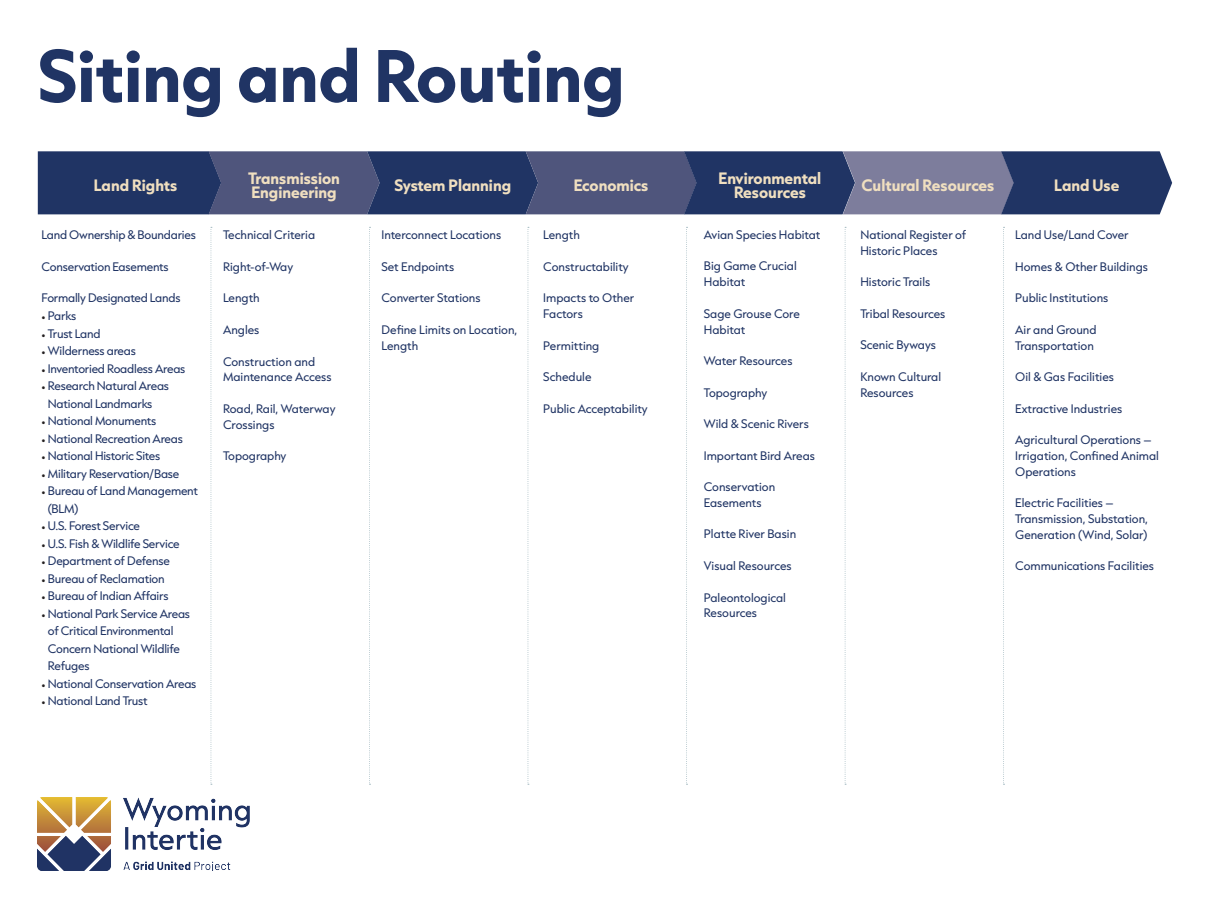
<style>
.page{position:relative;width:1210px;height:908px;background:#fff}
.page>*{position:absolute;margin:0;border:0;box-sizing:border-box;transform-origin:0 0}
.t1{font:700 63px "Capitana";color:#203464}
.t2{font:700 14px/14px "Capitana";color:#f0dfc0;text-align:center}
.t3{font:10.5px/15.7px "Capitana";letter-spacing:-.005em;color:#203464}
.s1{font-family:"Minion Pro";color:#231f20}
</style>
<div class="page">
<img style="left:38px;top:797px;width:212px;height:72px">
<svg style="left:38px;top:151px;width:1134px;height:63px;background:#3c4974"></svg>
<svg style="left:211px;top:227px;width:1px;height:557px"></svg>
<svg style="left:369px;top:227px;width:1px;height:557px"></svg>
<svg style="left:527px;top:227px;width:2px;height:557px"></svg>
<svg style="left:686px;top:227px;width:1px;height:557px"></svg>
<svg style="left:1003px;top:227px;width:1px;height:557px"></svg>
<svg style="left:844px;top:227px;width:2px;height:557px"></svg>
<p class="t1" style="left:38px;top:28px;width:588px">Siting and Routing</p>
<p class="t2" style="left:94px;top:178px;width:85px">Land Rights</p>
<p class="t3" style="left:42px;top:227px;width:156px">Land Ownership &amp; Boundaries</p>
<p class="t3" style="left:42px;top:258px;width:129px">Conservation Easements</p>
<p class="t3" style="left:42px;top:290px;width:140px">Formally Designated Lands</p>
<p class="t3" style="left:42px;top:307px;width:36px"><span class="s1">•</span> Parks</p>
<p class="t3" style="left:42px;top:325px;width:60px"><span class="s1">•</span> Trust Land</p>
<p class="t3" style="left:42px;top:342px;width:96px"><span class="s1">•</span> Wilderness areas</p>
<p class="t3" style="left:42px;top:360px;width:145px"><span class="s1">•</span> Inventoried Roadless Areas</p>
<p class="t3" style="left:48px;top:376px;width:123px;line-height:17.5px;text-indent:-6px"><span class="s1">•</span> Research Natural Areas<br>National Landmarks</p>
<p class="t3" style="left:42px;top:412px;width:116px"><span class="s1">•</span> National Monuments</p>
<p class="t3" style="left:42px;top:430px;width:143px"><span class="s1">•</span> National Recreation Areas</p>
<p class="t3" style="left:42px;top:447px;width:120px"><span class="s1">•</span> National Historic Sites</p>
<p class="t3" style="left:42px;top:465px;width:139px"><span class="s1">•</span> Military Reservation/Base</p>
<p class="t3" style="left:48px;top:481px;width:152px;line-height:17.5px;text-indent:-6px"><span class="s1">•</span> Bureau of Land Management (BLM)</p>
<p class="t3" style="left:42px;top:517px;width:100px"><span class="s1">•</span> U.S. Forest Service</p>
<p class="t3" style="left:42px;top:535px;width:140px"><span class="s1">•</span> U.S. Fish &amp; Wildlife Service</p>
<p class="t3" style="left:42px;top:552px;width:130px"><span class="s1">•</span> Department of Defense</p>
<p class="t3" style="left:42px;top:570px;width:125px"><span class="s1">•</span> Bureau of Reclamation</p>
<p class="t3" style="left:42px;top:587px;width:128px"><span class="s1">•</span> Bureau of Indian Affairs</p>
<p class="t3" style="left:48px;top:604px;width:144px;line-height:17.5px;text-indent:-6px"><span class="s1">•</span> National Park Service Areas of Critical Environmental<br>Concern National Wildlife<br>Refuges</p>
<p class="t3" style="left:42px;top:675px;width:156px"><span class="s1">•</span> National Conservation Areas</p>
<p class="t3" style="left:42px;top:692px;width:108px"><span class="s1">•</span> National Land Trust</p>
<p class="t2" style="left:248px;top:171px;width:93px">Transmission</p>
<p class="t2" style="left:251px;top:185px;width:87px">Engineering</p>
<p class="t2" style="left:394px;top:178px;width:118px">System Planning</p>
<p class="t2" style="left:574px;top:178px;width:76px">Economics</p>
<p class="t2" style="left:718px;top:171px;width:104px">Environmental<br>Resources</p>
<p class="t2" style="left:861px;top:178px;width:134px">Cultural Resources</p>
<p class="t2" style="left:1054px;top:178px;width:67px">Land Use</p>
<p class="t3" style="left:223px;top:227px;width:94px">Technical Criteria</p>
<p class="t3" style="left:223px;top:258px;width:72px">Right-of-Way</p>
<p class="t3" style="left:223px;top:290px;width:38px">Length</p>
<p class="t3" style="left:223px;top:321px;width:38px">Angles</p>
<p class="t3" style="left:223px;top:353px;width:110px">Construction and<br>Maintenance Access</p>
<p class="t3" style="left:223px;top:400px;width:114px">Road, Rail, Waterway<br>Crossings</p>
<p class="t3" style="left:223px;top:447px;width:65px">Topography</p>
<p class="t3" style="left:860px;top:226px;width:107px">National Register of<br>Historic Places</p>
<p class="t3" style="left:860px;top:274px;width:71px">Historic Trails</p>
<p class="t3" style="left:860px;top:305px;width:86px">Tribal Resources</p>
<p class="t3" style="left:860px;top:337px;width:77px">Scenic Byways</p>
<p class="t3" style="left:860px;top:368px;width:82px">Known Cultural<br>Resources</p>
<p class="t3" style="left:704px;top:226px;width:118px">Avian Species Habitat</p>
<p class="t3" style="left:704px;top:258px;width:94px">Big Game Crucial<br>Habitat</p>
<p class="t3" style="left:704px;top:305px;width:97px">Sage Grouse Core<br>Habitat</p>
<p class="t3" style="left:704px;top:352px;width:90px">Water Resources</p>
<p class="t3" style="left:704px;top:384px;width:65px">Topography</p>
<p class="t3" style="left:704px;top:415px;width:107px">Wild &amp; Scenic Rivers</p>
<p class="t3" style="left:704px;top:447px;width:113px">Important Bird Areas</p>
<p class="t3" style="left:704px;top:478px;width:73px">Conservation<br>Easements</p>
<p class="t3" style="left:704px;top:526px;width:94px">Platte River Basin</p>
<p class="t3" style="left:704px;top:557px;width:89px">Visual Resources</p>
<p class="t3" style="left:704px;top:589px;width:84px">Paleontological<br>Resources</p>
<p class="t3" style="left:543px;top:227px;width:38px">Length</p>
<p class="t3" style="left:543px;top:258px;width:87px">Constructability</p>
<p class="t3" style="left:543px;top:290px;width:92px">Impacts to Other<br>Factors</p>
<p class="t3" style="left:543px;top:337px;width:58px">Permitting</p>
<p class="t3" style="left:543px;top:369px;width:50px">Schedule</p>
<p class="t3" style="left:543px;top:400px;width:106px">Public Acceptability</p>
<p class="t3" style="left:1015px;top:227px;width:115px">Land Use/Land Cover</p>
<p class="t3" style="left:1015px;top:258px;width:134px">Homes &amp; Other Buildings</p>
<p class="t3" style="left:1015px;top:290px;width:95px">Public Institutions</p>
<p class="t3" style="left:1015px;top:321px;width:83px">Air and Ground<br>Transportation</p>
<p class="t3" style="left:1015px;top:369px;width:100px">Oil &amp; Gas Facilities</p>
<p class="t3" style="left:1015px;top:400px;width:109px">Extractive Industries</p>
<p class="t3" style="left:1015px;top:432px;width:145px">Agricultural Operations –<br>Irrigation, Confined Animal<br>Operations</p>
<p class="t3" style="left:1015px;top:495px;width:134px">Electric Facilities –<br>Transmission, Substation,<br>Generation (Wind, Solar)</p>
<p class="t3" style="left:1015px;top:558px;width:140px">Communications Facilities</p>
<p class="t3" style="left:381px;top:227px;width:121px">Interconnect Locations</p>
<p class="t3" style="left:381px;top:258px;width:74px">Set Endpoints</p>
<p class="t3" style="left:381px;top:290px;width:101px">Converter Stations</p>
<p class="t3" style="left:381px;top:321px;width:137px">Define Limits on Location,<br>Length</p>
</div>
